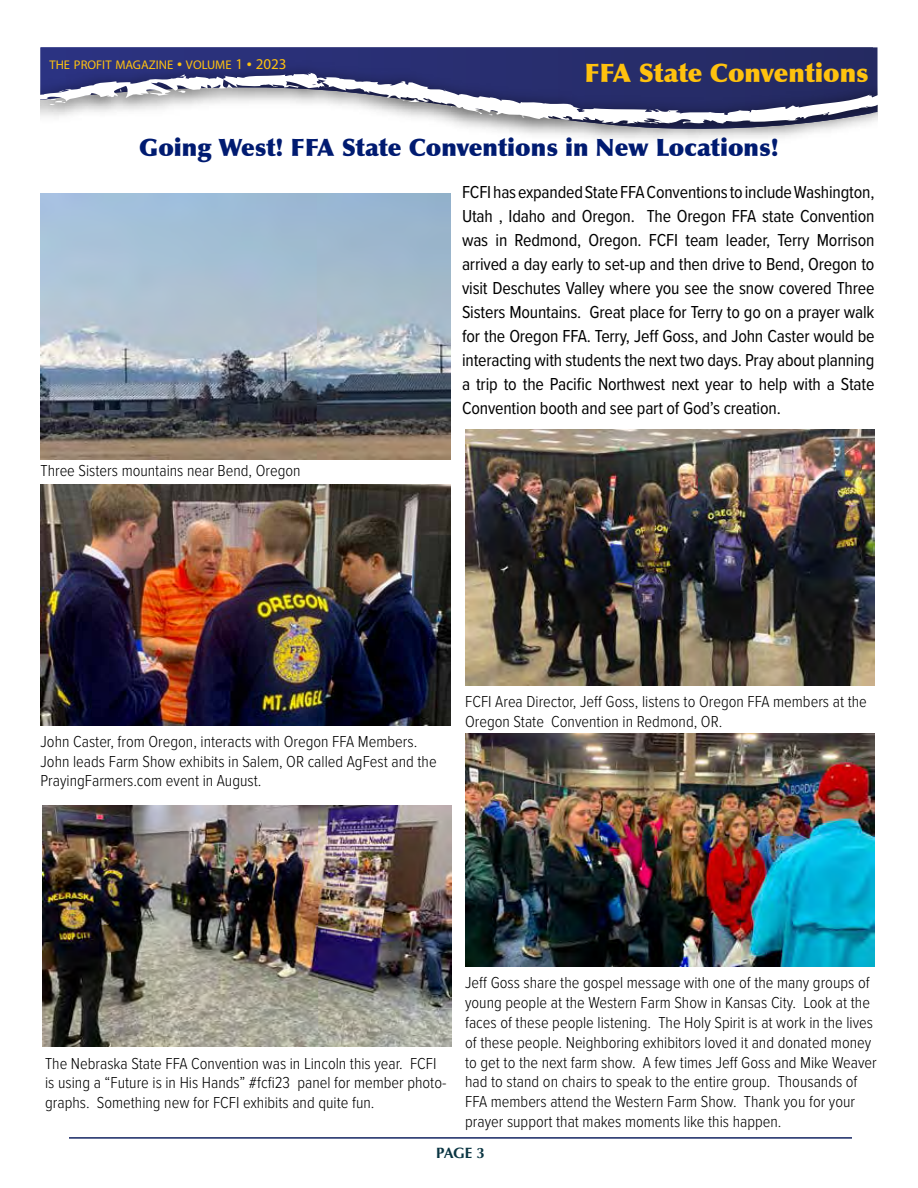
<style>
.page{position:relative;width:918px;height:1188px;background:#fff}
.page>*{position:absolute;margin:0;border:0;box-sizing:border-box;transform-origin:0 0}
.t1{font:900 25.5px "Optima";color:#ffc20e}
.t2{font:900 24px "Optima";color:#001b71}
.t3{font:18px/24px "Proxima Nova Cond";letter-spacing:-.01em;color:#000;text-align:justify}
.t4{font:300 16.5px/19.8px "Proxima Nova Cond";color:#000}
.t5{font:700 15px "Optima";color:#0a3542}
.t6{font:12.6px "Myriad Pro";color:#ffc20e}
.s1{font-size:18px}
.s2{font-size:15px}
</style>
<div class="page">
<svg style="left:40px;top:47px;width:833px;height:7px;background:#2d3374"></svg>
<img style="left:40px;top:54px;width:838px;height:85px">
<svg style="left:40px;top:73px;width:838px;height:52px"></svg>
<hr style="left:69px;top:1137px;width:783px;height:2px;background:#152563">
<img style="left:41px;top:194px;width:409px;height:265px">
<img style="left:465px;top:429px;width:409px;height:256px">
<img style="left:42px;top:806px;width:410px;height:241px">
<img style="left:41px;top:484px;width:409px;height:241px">
<img style="left:465px;top:734px;width:409px;height:232px">
<p class="t6" style="left:50px;top:57px;width:239px">THE PROFIT MAGAZINE <span class="s1">•</span> VOLUME <span class="s2">1</span> <span class="s1">•</span> <span class="s2">2023</span></p>
<h1 class="t1" style="left:584px;top:57px;width:286px">FFA State Conventions</h1>
<h2 class="t2" style="left:139px;top:133px;width:641px">Going West! FFA State Conventions in New Locations!</h2>
<p class="t4" style="left:40px;top:460px;width:262px">Three Sisters mountains near Bend, Oregon</p>
<p class="t3" style="left:462px;top:179px;width:414px">FCFI has expanded State FFA Conventions to include Washington, Utah , Idaho and Oregon. The Oregon FFA state Convention was in Redmond, Oregon. FCFI team leader, Terry Morrison arrived a day early to set-up and then drive to Bend, Oregon to visit Deschutes Valley where you see the snow covered Three Sisters Mountains. Great place for Terry to go on a prayer walk for the Oregon FFA. Terry, Jeff Goss, and John Caster would be interacting with students the next two days. Pray about planning a trip to the Pacific Northwest next year to help with a State Convention booth and see part of God’s creation.</p>
<p class="t4" style="left:40px;top:731px;width:398px">John Caster, from Oregon, interacts with Oregon FFA Members.<br>John leads Farm Show exhibits in Salem, OR called AgFest and the<br>PrayingFarmers.com event in August.</p>
<p class="t4" style="left:465px;top:691px;width:403px">FCFI Area Director, Jeff Goss, listens to Oregon FFA members at the<br>Oregon State Convention in Redmond, OR.</p>
<p class="t4" style="left:45px;top:1052px;width:403px">The Nebraska State FFA Convention was in Lincoln this year. FCFI is using a “Future is in His Hands” #fcfi23 panel for member photo&shy;graphs. Something new for FCFI exhibits and quite fun.</p>
<p class="t4" style="left:465px;top:972px;width:413px">Jeff Goss share the gospel message with one of the many groups of young people at the Western Farm Show in Kansas City. Look at the faces of these people listening. The Holy Spirit is at work in the lives of these people. Neighboring exhibitors loved it and donated money to get to the next farm show. A few times Jeff Goss and Mike Weaver had to stand on chairs to speak to the entire group. Thousands of FFA members attend the Western Farm Show. Thank you for your prayer support that makes moments like this happen.</p>
<p class="t5" style="left:436px;top:1144px;width:50px">PAGE 3</p>
</div>
